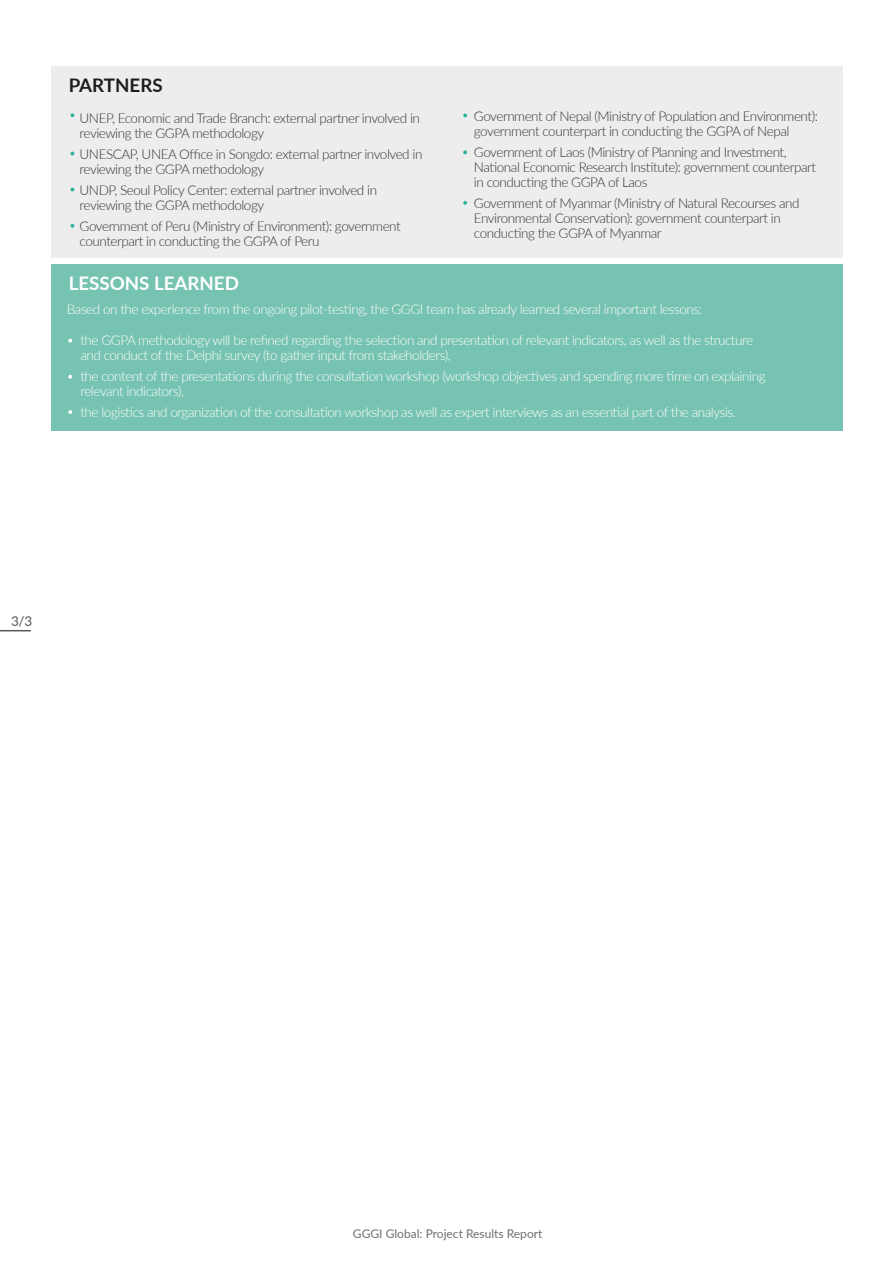
<style>
.page{position:relative;width:893px;height:1263px;background:#fff}
.page>*{position:absolute;margin:0;border:0;box-sizing:border-box;transform-origin:0 0}
.t1{font:700 18.75px "Lato";color:#fff}
.t2{font:700 18.75px "Lato";color:#1d1d1b}
.t3{font:300 13.5px/15px "Lato";letter-spacing:-.035em;color:#343434}
.t4{font:300 13.5px/15px "Lato";letter-spacing:-.035em;color:#fff}
.t5{font:13.5px "Lato";color:#575756}
.t6{font:12px "Lato";color:#706f6f}
</style>
<div class="page">
<hr style="left:0;top:630px;width:31px;height:1px;background:#575756">
<div style="left:51px;top:264px;width:791px;height:166px;background:#77c3b1"></div>
<svg style="left:68px;top:339px;width:4px;height:3px"></svg>
<svg style="left:68px;top:410px;width:4px;height:4px"></svg>
<svg style="left:68px;top:375px;width:4px;height:4px"></svg>
<div style="left:51px;top:67px;width:791px;height:191px;background:#ededed"></div>
<svg style="left:70px;top:113px;width:4px;height:4px"></svg>
<svg style="left:70px;top:152px;width:4px;height:3px"></svg>
<svg style="left:70px;top:188px;width:4px;height:3px"></svg>
<svg style="left:463px;top:113px;width:4px;height:4px"></svg>
<svg style="left:463px;top:201px;width:4px;height:4px"></svg>
<svg style="left:463px;top:150px;width:4px;height:4px"></svg>
<svg style="left:70px;top:224px;width:4px;height:4px"></svg>
<h1 class="t2" style="left:69px;top:72px;width:95px">PARTNERS</h1>
<p class="t3" style="left:80px;top:110px;width:342px">UNEP, Economic and Trade Branch: external partner involved in reviewing the GGPA methodology</p>
<p class="t3" style="left:80px;top:146px;width:344px">UNESCAP, UNEA Office in Songdo: external partner involved in reviewing the GGPA methodology</p>
<p class="t3" style="left:80px;top:182px;width:299px">UNDP, Seoul Policy Center: external partner involved in reviewing the GGPA methodology</p>
<p class="t3" style="left:80px;top:218px;width:322px">Government of Peru (Ministry of Environment): government counterpart in conducting the GGPA of Peru</p>
<p class="t3" style="left:473px;top:108px;width:345px">Government of Nepal (Ministry of Population and Environment): government counterpart in conducting the GGPA of Nepal</p>
<p class="t3" style="left:473px;top:144px;width:343px">Government of Laos (Ministry of Planning and Investment,<br>National Economic Research Institute): government counterpart in conducting the GGPA of Laos</p>
<p class="t3" style="left:473px;top:195px;width:327px">Government of Myanmar (Ministry of Natural Recourses and<br>Environmental Conservation): government counterpart in conducting the GGPA of Myanmar</p>
<h1 class="t1" style="left:69px;top:269px;width:171px">LESSONS LEARNED</h1>
<p class="t4" style="left:67px;top:301px;width:636px">Based on the experience from the ongoing pilot-testing, the GGGI team has already learned several important lessons:</p>
<p class="t4" style="left:80px;top:332px;width:673px">the GGPA methodology will be refined regarding the selection and presentation of relevant indicators, as well as the structure and conduct of the Delphi survey (to gather input from stakeholders),</p>
<p class="t4" style="left:80px;top:368px;width:686px">the content of the presentations during the consultation workshop (workshop objectives and spending more time on explaining relevant indicators),</p>
<p class="t4" style="left:80px;top:404px;width:656px">the logistics and organization of the consultation workshop as well as expert interviews as an essential part of the analysis.</p>
<p class="t5" style="left:11px;top:611px;width:22px">3/3</p>
<p class="t6" style="left:353px;top:1225px;width:191px">GGGI Global: Project Results Report</p>
</div>
